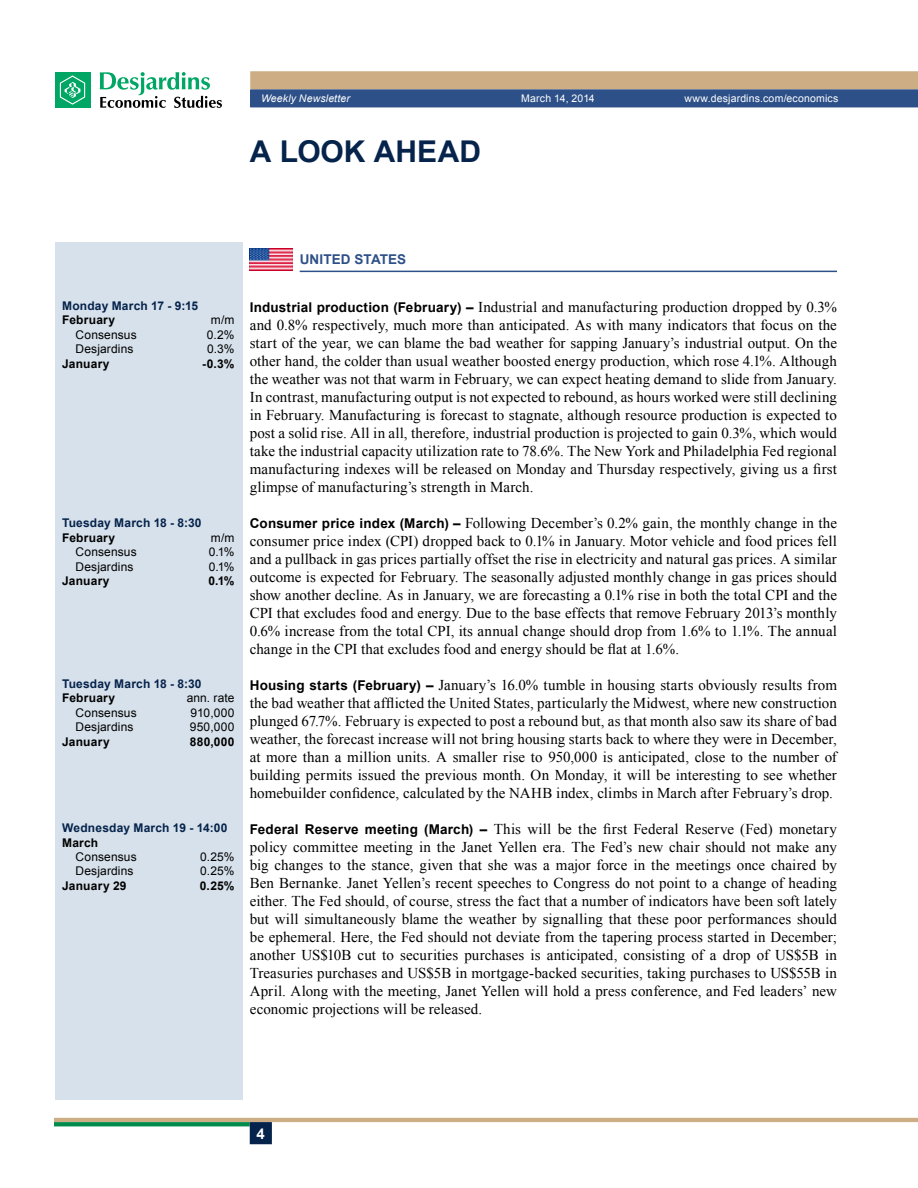
<style>
.page{position:relative;width:918px;height:1188px;background:#fff}
.page>*{position:absolute;margin:0;border:0;box-sizing:border-box;transform-origin:0 0}
.t1{font:700 30px "Arial";color:#05234b}
.t2{font:15px/18px "Times New Roman";letter-spacing:.005em;color:#000;text-align:justify}
.t3{font:700 15px "Arial";color:#fff}
.t4{font:700 13.5px "Arial";letter-spacing:.01em;color:#2d5088}
.t5{font:12px "Arial";letter-spacing:.01em;color:#000}
.t6{font:700 12px "Arial";letter-spacing:.02em;color:#000}
.t7{font:700 12px "Arial";letter-spacing:.015em;color:#05234b}
.t8{font:10.5px "Arial";letter-spacing:.015em;color:#fff}
.t9{font:italic 10.5px "Arial";letter-spacing:.01em;color:#fff}
.s1{font-family:"Arial";font-weight:700;font-size:13.5px}
</style>
<div class="page">
<hr style="left:54px;top:1118px;width:864px;height:4px;background:#cdae84">
<svg style="left:54px;top:1122px;width:196px;height:4px"></svg>
<div style="left:250px;top:1122px;width:22px;height:22px;background:#05234b;border:2px solid #05234b"></div>
<svg style="left:250px;top:71px;width:668px;height:36px;background:#7f8087"></svg>
<div style="left:55px;top:72px;width:35px;height:36px;background:#00a664"></div>
<svg style="left:60px;top:75px;width:25px;height:30px"></svg>
<svg style="left:100px;top:72px;width:122px;height:36px"></svg>
<hr style="left:300px;top:271px;width:537px;height:1px;background:#2d5088">
<img style="left:250px;top:249px;width:43px;height:21px">
<div style="left:55px;top:242px;width:187px;height:858px;background:#d7e1eb"></div>
<p class="t9" style="left:261px;top:92px;width:91px">Weekly Newsletter</p>
<p class="t8" style="left:521px;top:92px;width:75px">March 14, 2014</p>
<p class="t8" style="left:684px;top:92px;width:156px">www.desjardins.com/economics</p>
<h1 class="t1" style="left:250px;top:132px;width:210px">A look ah ead</h1>
<p class="t7" style="left:62px;top:298px;width:138px">Monday March 17 - 9:15</p>
<p class="t6" style="left:62px;top:312px;width:55px">February</p>
<p class="t5" style="left:211px;top:312px;width:25px">m/m</p>
<p class="t5" style="left:76px;top:327px;width:63px">Consensus</p>
<p class="t5" style="left:207px;top:327px;width:29px">0.2%</p>
<p class="t5" style="left:76px;top:341px;width:59px">Desjardins</p>
<p class="t5" style="left:207px;top:341px;width:29px">0.3%</p>
<p class="t6" style="left:62px;top:356px;width:49px">January</p>
<p class="t6" style="left:202px;top:356px;width:34px">-0.3%</p>
<p class="t7" style="left:62px;top:515px;width:141px">Tuesday March 18 - 8:30</p>
<p class="t6" style="left:62px;top:530px;width:55px">February</p>
<p class="t5" style="left:211px;top:530px;width:25px">m/m</p>
<p class="t5" style="left:76px;top:544px;width:63px">Consensus</p>
<p class="t5" style="left:209px;top:544px;width:27px">0.1%</p>
<p class="t5" style="left:76px;top:559px;width:59px">Desjardins</p>
<p class="t5" style="left:209px;top:559px;width:27px">0.1%</p>
<p class="t6" style="left:62px;top:573px;width:49px">January</p>
<p class="t6" style="left:208px;top:573px;width:28px">0.1%</p>
<p class="t7" style="left:62px;top:676px;width:141px">Tuesday March 18 - 8:30</p>
<p class="t6" style="left:62px;top:690px;width:55px">February</p>
<p class="t5" style="left:187px;top:690px;width:49px">ann. rate</p>
<p class="t5" style="left:76px;top:705px;width:63px">Consensus</p>
<p class="t5" style="left:191px;top:705px;width:45px">910,000</p>
<p class="t5" style="left:76px;top:719px;width:59px">Desjardins</p>
<p class="t5" style="left:190px;top:719px;width:46px">950,000</p>
<p class="t6" style="left:62px;top:734px;width:49px">January</p>
<p class="t6" style="left:190px;top:734px;width:46px">880,000</p>
<p class="t7" style="left:62px;top:820px;width:167px">Wednesday March 19 - 14:00</p>
<p class="t6" style="left:62px;top:835px;width:38px">March</p>
<p class="t5" style="left:76px;top:849px;width:63px">Consensus</p>
<p class="t5" style="left:200px;top:849px;width:36px">0.25%</p>
<p class="t5" style="left:76px;top:863px;width:59px">Desjardins</p>
<p class="t5" style="left:200px;top:863px;width:36px">0.25%</p>
<p class="t6" style="left:62px;top:878px;width:66px">January 29</p>
<p class="t6" style="left:200px;top:878px;width:36px">0.25%</p>
<p class="t4" style="left:300px;top:250px;width:107px">United States</p>
<p class="t2" style="left:250px;top:297px;width:589px"><span class="s1">Industrial production (February) –</span> Industrial and manufacturing production dropped by 0.3% and 0.8% respectively, much more than anticipated. As with many indicators that focus on the start of the year, we can blame the bad weather for sapping January’s industrial output. On the other hand, the colder than usual weather boosted energy production, which rose 4.1%. Although the weather was not that warm in February, we can expect heating demand to slide from January.<br>In contrast, manufacturing output is not expected to rebound, as hours worked were still declining in February. Manufacturing is forecast to stagnate, although resource production is expected to post a solid rise. All in all, therefore, industrial production is projected to gain 0.3%, which would take the industrial capacity utilization rate to 78.6%. The New York and Philadelphia Fed regional manufacturing indexes will be released on Monday and Thursday respectively, giving us a first glimpse of manufacturing’s strength in March.</p>
<p class="t2" style="left:250px;top:513px;width:589px"><span class="s1">Consumer price index (March) –</span> Following December’s 0.2% gain, the monthly change in the consumer price index (CPI) dropped back to 0.1% in January. Motor vehicle and food prices fell and a pullback in gas prices partially offset the rise in electricity and natural gas prices. A similar outcome is expected for February. The seasonally adjusted monthly change in gas prices should show another decline. As in January, we are forecasting a 0.1% rise in both the total CPI and the CPI that excludes food and energy. Due to the base effects that remove February 2013’s monthly 0.6% increase from the total CPI, its annual change should drop from 1.6% to 1.1%. The annual change in the CPI that excludes food and energy should be flat at 1.6%.</p>
<p class="t2" style="left:250px;top:675px;width:589px"><span class="s1">Housing starts (February) –</span> January’s 16.0% tumble in housing starts obviously results from the bad weather that afflicted the United States, particularly the Midwest, where new construction plunged 67.7%. February is expected to post a rebound but, as that month also saw its share of bad weather, the forecast increase will not bring housing starts back to where they were in December, at more than a million units. A smaller rise to 950,000 is anticipated, close to the number of building permits issued the previous month. On Monday, it will be interesting to see whether homebuilder confidence, calculated by the NAHB index, climbs in March after February’s drop.</p>
<p class="t2" style="left:250px;top:819px;width:589px"><span class="s1">Federal Reserve meeting (March) –</span> This will be the first Federal Reserve (Fed) monetary policy committee meeting in the Janet Yellen era. The Fed’s new chair should not make any big changes to the stance, given that she was a major force in the meetings once chaired by Ben Bernanke. Janet Yellen’s recent speeches to Congress do not point to a change of heading either. The Fed should, of course, stress the fact that a number of indicators have been soft lately but will simultaneously blame the weather by signalling that these poor performances should be ephemeral. Here, the Fed should not deviate from the tapering process started in December; another US$10B cut to securities purchases is anticipated, consisting of a drop of US$5B in Treasuries purchases and US$5B in mortgage-backed securities, taking purchases to US$55B in April. Along with the meeting, Janet Yellen will hold a press conference, and Fed leaders’ new economic projections will be released.</p>
<p class="t3" style="left:257px;top:1124px;width:10px">4</p>
</div>
